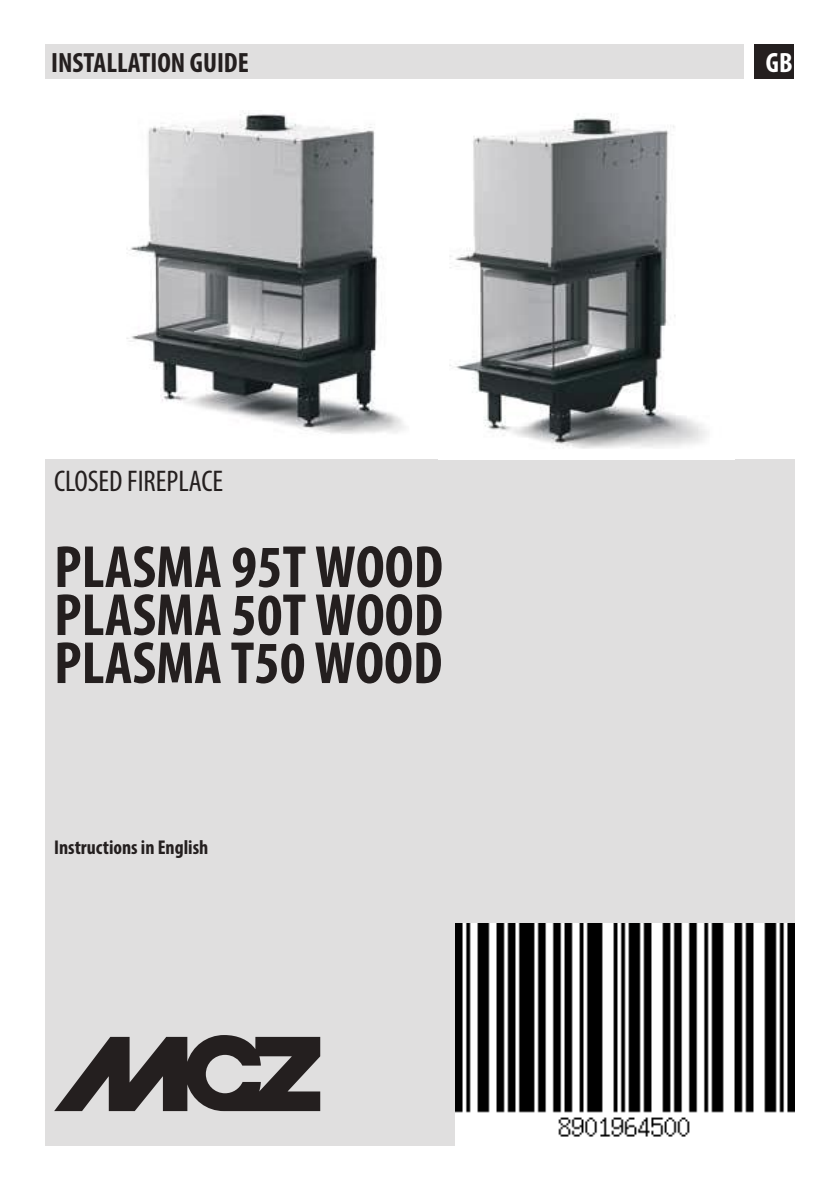
<style>
.page{position:relative;width:840px;height:1191px;background:#fff}
.page>*{position:absolute;margin:0;border:0;box-sizing:border-box;transform-origin:0 0}
.t1{font:700 condensed 60px/48px "Myriad Pro";color:#241f1f;text-align:justify}
.t2{font:condensed 30px "Myriad Pro";color:#241f1f}
.t3{font:700 condensed 28px "Myriad Pro";color:#241f1f}
.t4{font:700 condensed 28px "Myriad Pro";color:#fff}
.t5{font:700 condensed 20px "Myriad Pro";color:#241f1f}
</style>
<div class="page">
<div style="left:45px;top:459px;width:749px;height:686px;background:#e0dfdf"></div>
<div style="left:45px;top:45px;width:698px;height:34px;background:#e0dfdf"></div>
<div style="left:754px;top:45px;width:39px;height:34px;background:#241f1f"></div>
<svg style="left:54px;top:1035px;width:266px;height:76px"></svg>
<img style="left:126px;top:113px;width:279px;height:321px">
<img style="left:449px;top:114px;width:258px;height:335px">
<img style="left:455px;top:923px;width:339px;height:222px">
<p class="t3" style="left:51px;top:45px;width:199px">INSTALLATION GUIDE</p>
<p class="t4" style="left:765px;top:45px;width:28px">GB</p>
<p class="t2" style="left:54px;top:463px;width:170px">CLOSED FIREPLACE</p>
<p class="t1" style="left:54px;top:542px;width:390px">PLASMA 95T WOOD PLASMA 50T WOOD PLASMA T50 WOOD</p>
<p class="t5" style="left:54px;top:835px;width:156px">Instructions in English</p>
</div>
